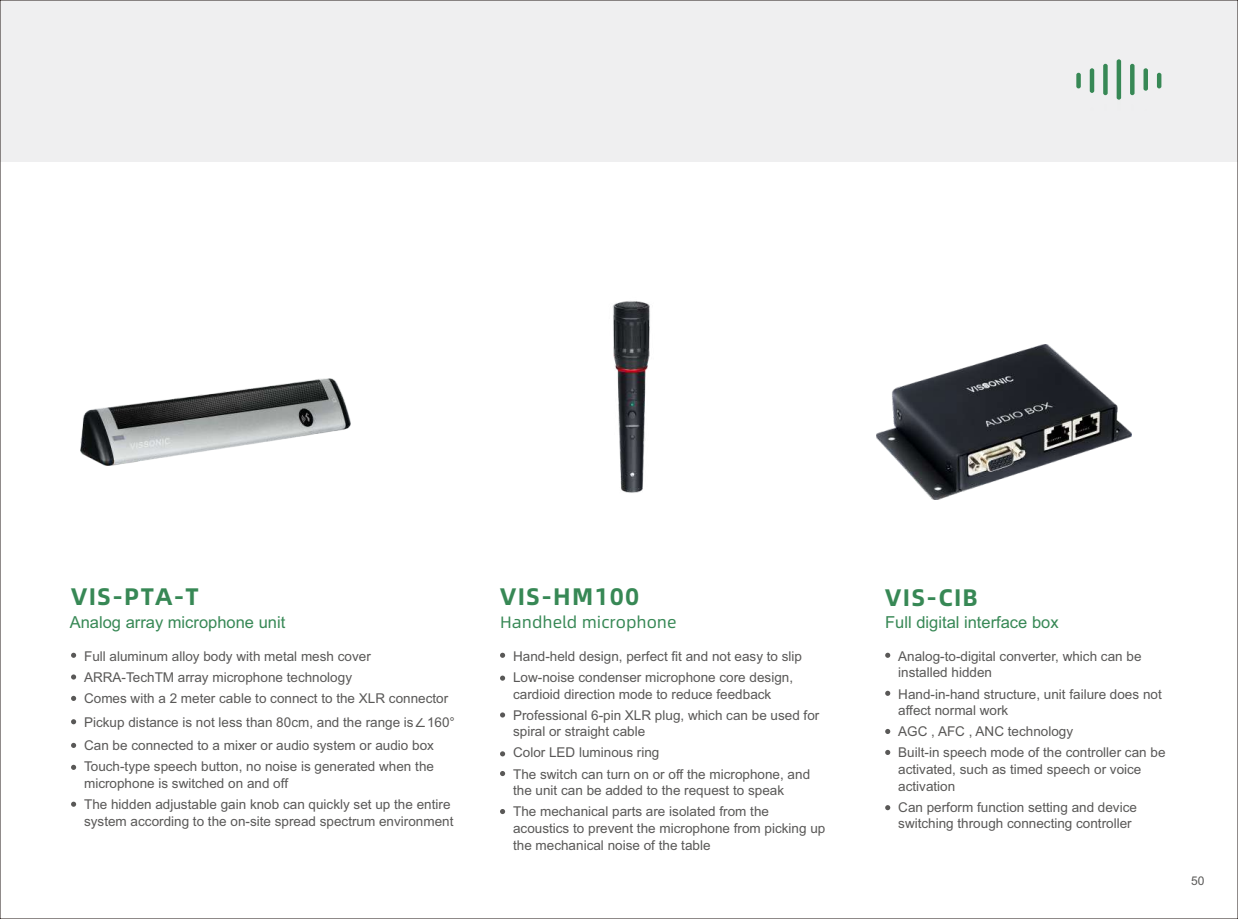
<style>
.page{position:relative;width:1238px;height:919px;background:#fff}
.page>*{position:absolute;margin:0;border:0;box-sizing:border-box;transform-origin:0 0}
.t1{font:24px "Alibaba Pu Hui Ti B";letter-spacing:.05em;color:#378855}
.t2{font:16.5px "Arial";color:#378855}
.t3{font:16.5px "Alibaba Pu Hui Ti R";color:#378855}
.t4{font:13.5px/21.1px "Arial";color:#595857}
.t5{font:12px "Arial";color:#595857}
.s1{font-family:"Alibaba Pu Hui Ti R"}
</style>
<div class="page">
<div style="left:0;top:0;width:1237px;height:162px;background:#efeff0"></div>
<img style="left:80px;top:378px;width:271px;height:87px">
<img style="left:612px;top:301px;width:38px;height:192px">
<div style="left:1116px;top:59px;width:5px;height:41px;background:#378855;border-radius:2px"></div>
<div style="left:1129px;top:64px;width:5px;height:31px;background:#378855;border-radius:2px"></div>
<svg style="left:1103px;top:64px;width:4px;height:31px"></svg>
<svg style="left:1143px;top:68px;width:4px;height:23px"></svg>
<div style="left:1089px;top:68px;width:5px;height:25px;background:#378855;border-radius:2px"></div>
<div style="left:1156px;top:73px;width:5px;height:15px;background:#378855;border-radius:2px"></div>
<svg style="left:1076px;top:73px;width:4px;height:15px"></svg>
<img style="left:876px;top:344px;width:255px;height:155px">
<svg style="left:71px;top:652px;width:5px;height:5px"></svg>
<svg style="left:500px;top:652px;width:5px;height:5px"></svg>
<svg style="left:500px;top:675px;width:5px;height:5px"></svg>
<svg style="left:500px;top:809px;width:5px;height:5px"></svg>
<svg style="left:885px;top:652px;width:5px;height:5px"></svg>
<svg style="left:885px;top:690px;width:5px;height:5px"></svg>
<svg style="left:500px;top:771px;width:5px;height:5px"></svg>
<svg style="left:500px;top:751px;width:5px;height:5px"></svg>
<svg style="left:500px;top:712px;width:5px;height:5px"></svg>
<svg style="left:885px;top:729px;width:5px;height:5px"></svg>
<svg style="left:885px;top:749px;width:5px;height:6px"></svg>
<svg style="left:885px;top:805px;width:5px;height:5px"></svg>
<svg style="left:71px;top:674px;width:5px;height:5px"></svg>
<svg style="left:71px;top:695px;width:5px;height:6px"></svg>
<svg style="left:71px;top:719px;width:5px;height:5px"></svg>
<svg style="left:71px;top:742px;width:5px;height:5px"></svg>
<svg style="left:71px;top:764px;width:5px;height:5px"></svg>
<svg style="left:71px;top:801px;width:5px;height:5px"></svg>
<h1 class="t1" style="left:71px;top:584px;width:130px">VIS-PTA-T</h1>
<h1 class="t1" style="left:499px;top:584px;width:141px">VIS-HM100</h1>
<h1 class="t1" style="left:884px;top:585px;width:95px">VIS-CIB</h1>
<p class="t2" style="left:70px;top:616px;width:217px">Analog array microphone unit</p>
<p class="t3" style="left:500px;top:614px;width:178px">Handheld microphone</p>
<p class="t2" style="left:885px;top:616px;width:175px">Full digital interface box</p>
<p class="t4" style="left:84px;top:646px;width:365px">Full aluminum alloy body with metal mesh cover<br>ARRA-TechTM array microphone technology<br>Comes with a 2 meter cable to connect to the XLR connector</p>
<p class="t4" style="left:84px;top:711px;width:372px;line-height:23.2px">Pickup distance is not less than 80cm, and the range is<span class="s1">∠</span>160°<br>Can be connected to a mixer or audio system or audio box</p>
<p class="t4" style="left:84px;top:759px;width:351px;line-height:16.6px">Touch-type speech button, no noise is generated when the microphone is switched on and off</p>
<p class="t4" style="left:84px;top:797px;width:371px;line-height:16.6px">The hidden adjustable gain knob can quickly set up the entire system according to the on-site spread spectrum environment</p>
<p class="t4" style="left:513px;top:646px;width:290px">Hand-held design, perfect fit and not easy to slip<br>Low-noise condenser microphone core design,</p>
<p class="t4" style="left:513px;top:684px;width:308px">cardioid direction mode to reduce feedback<br>Professional 6-pin XLR plug, which can be used for</p>
<p class="t4" style="left:513px;top:722px;width:298px">spiral or straight cable<br>Color LED luminous ring<br>The switch can turn on or off the microphone, and</p>
<p class="t4" style="left:513px;top:781px;width:272px">the unit can be added to the request to speak<br>The mechanical parts are isolated from the</p>
<p class="t4" style="left:513px;top:821px;width:314px;line-height:16.6px">acoustics to prevent the microphone from picking up the mechanical noise of the table</p>
<p class="t4" style="left:898px;top:649px;width:245px;line-height:16.6px">Analog-to-digital converter, which can be installed hidden</p>
<p class="t4" style="left:898px;top:686px;width:265px;line-height:16.6px">Hand-in-hand structure, unit failure does not affect normal work</p>
<p class="t4" style="left:898px;top:722px;width:269px">AGC , AFC , ANC technology<br>Built-in speech mode of the controller can be</p>
<p class="t4" style="left:898px;top:762px;width:245px;line-height:16.6px">activated, such as timed speech or voice activation</p>
<p class="t4" style="left:898px;top:799px;width:240px;line-height:16.6px">Can perform function setting and device switching through connecting controller</p>
<p class="t5" style="left:1191px;top:876px;width:15px">50</p>
</div>
